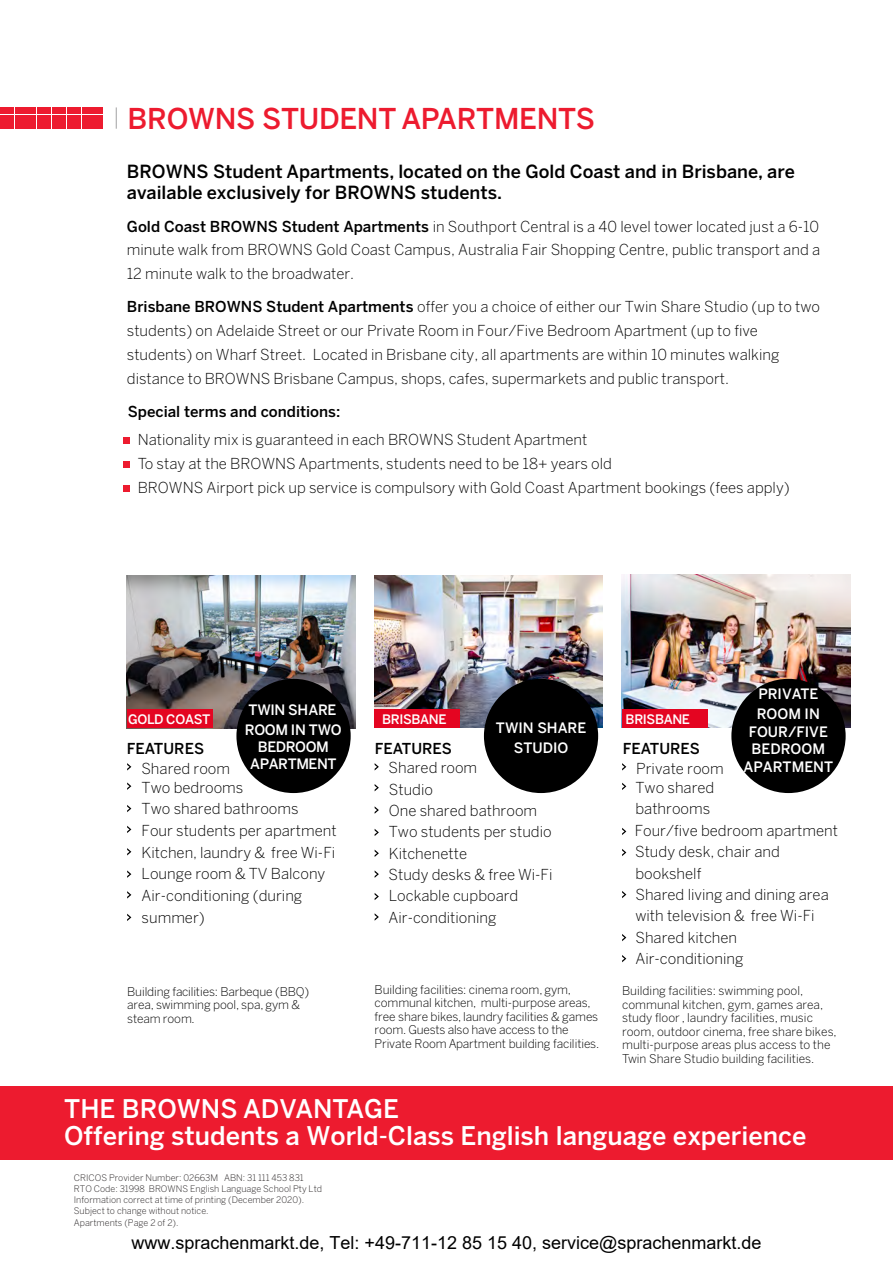
<style>
.page{position:relative;width:893px;height:1263px;background:#fff}
.page>*{position:absolute;margin:0;border:0;box-sizing:border-box;transform-origin:0 0}
.t1{font:500 28.5px "Benton Sans";letter-spacing:-.01em;color:#ed1b2f}
.t2{font:500 25.5px/27.2px "Benton Sans";color:#fff}
.t3{font:500 18px/21.6px "Benton Sans";color:#000}
.t4{font:18px "Arial";color:#000}
.t5{font:300 15px/21.3px "Benton Sans";color:#000}
.t6{font:500 15px "Benton Sans";color:#000}
.t7{font:500 14.25px/17.7px "Benton Sans";color:#fff;text-align:center}
.t8{font:500 14.25px/19.8px "Benton Sans";letter-spacing:-.03em;color:#fff}
.t9{font:500 13.05px "Benton Sans";letter-spacing:-.03em;color:#fff}
.t10{font:300 12px/13.5px "Benton Sans";letter-spacing:-.01em;color:#000}
.t11{font:300 9px/11.2px "Benton Sans";color:#231f20}
.s1{font-weight:500}
</style>
<div class="page">
<img style="left:622px;top:575px;width:229px;height:152px">
<img style="left:374px;top:575px;width:228px;height:152px">
<img style="left:127px;top:575px;width:229px;height:153px">
<div style="left:236px;top:679px;width:115px;height:114px;background:#000;border-radius:50%"></div>
<div style="left:484px;top:679px;width:114px;height:114px;background:#000;border-radius:50%"></div>
<div style="left:731px;top:679px;width:115px;height:114px;background:#000;border-radius:50%"></div>
<svg style="left:127px;top:763px;width:4px;height:7px"></svg>
<svg style="left:127px;top:782px;width:4px;height:8px"></svg>
<svg style="left:127px;top:805px;width:4px;height:7px"></svg>
<svg style="left:127px;top:826px;width:4px;height:7px"></svg>
<svg style="left:127px;top:848px;width:4px;height:7px"></svg>
<svg style="left:127px;top:870px;width:4px;height:8px"></svg>
<svg style="left:127px;top:891px;width:4px;height:7px"></svg>
<svg style="left:127px;top:914px;width:4px;height:7px"></svg>
<svg style="left:375px;top:763px;width:4px;height:7px"></svg>
<svg style="left:375px;top:784px;width:4px;height:7px"></svg>
<svg style="left:375px;top:806px;width:4px;height:8px"></svg>
<svg style="left:375px;top:829px;width:4px;height:7px"></svg>
<svg style="left:375px;top:850px;width:4px;height:7px"></svg>
<svg style="left:375px;top:871px;width:4px;height:7px"></svg>
<svg style="left:375px;top:893px;width:4px;height:7px"></svg>
<svg style="left:375px;top:913px;width:4px;height:8px"></svg>
<svg style="left:622px;top:763px;width:4px;height:7px"></svg>
<svg style="left:622px;top:783px;width:4px;height:7px"></svg>
<svg style="left:622px;top:828px;width:4px;height:7px"></svg>
<svg style="left:622px;top:849px;width:4px;height:7px"></svg>
<svg style="left:622px;top:891px;width:4px;height:7px"></svg>
<svg style="left:622px;top:934px;width:4px;height:7px"></svg>
<svg style="left:622px;top:955px;width:4px;height:7px"></svg>
<div style="left:127px;top:710px;width:86px;height:18px;background:#e40521"></div>
<div style="left:375px;top:710px;width:85px;height:18px;background:#e40521"></div>
<div style="left:622px;top:710px;width:86px;height:18px;background:#e40521"></div>
<div style="left:89px;top:107px;width:7px;height:7px;background:#ed1b2f"></div>
<div style="left:97px;top:107px;width:6px;height:7px;background:#ed1b2f"></div>
<div style="left:89px;top:115px;width:7px;height:6px;background:#ed1b2f"></div>
<div style="left:89px;top:122px;width:7px;height:7px;background:#ed1b2f"></div>
<svg style="left:97px;top:115px;width:6px;height:6px"></svg>
<div style="left:97px;top:122px;width:6px;height:7px;background:#ed1b2f"></div>
<div style="left:82px;top:107px;width:6px;height:7px;background:#ed1b2f"></div>
<svg style="left:82px;top:115px;width:6px;height:6px"></svg>
<div style="left:82px;top:122px;width:6px;height:7px;background:#ed1b2f"></div>
<div style="left:74px;top:107px;width:7px;height:7px;background:#ed1b2f"></div>
<div style="left:74px;top:115px;width:7px;height:6px;background:#ed1b2f"></div>
<div style="left:74px;top:122px;width:7px;height:7px;background:#ed1b2f"></div>
<div style="left:67px;top:107px;width:6px;height:7px;background:#ed1b2f"></div>
<div style="left:67px;top:122px;width:6px;height:7px;background:#ed1b2f"></div>
<div style="left:60px;top:107px;width:6px;height:7px;background:#ed1b2f"></div>
<div style="left:60px;top:122px;width:6px;height:7px;background:#ed1b2f"></div>
<div style="left:52px;top:107px;width:6px;height:7px;background:#ed1b2f"></div>
<div style="left:52px;top:122px;width:6px;height:7px;background:#ed1b2f"></div>
<div style="left:45px;top:107px;width:6px;height:7px;background:#ed1b2f"></div>
<div style="left:37px;top:107px;width:7px;height:7px;background:#ed1b2f"></div>
<div style="left:30px;top:107px;width:6px;height:7px;background:#ed1b2f"></div>
<div style="left:22px;top:107px;width:7px;height:7px;background:#ed1b2f"></div>
<div style="left:15px;top:107px;width:6px;height:7px;background:#ed1b2f"></div>
<div style="left:7px;top:107px;width:7px;height:7px;background:#ed1b2f"></div>
<div style="left:0;top:107px;width:6px;height:7px;background:#ed1b2f"></div>
<svg style="left:45px;top:115px;width:28px;height:6px"></svg>
<div style="left:37px;top:115px;width:7px;height:6px;background:#ed1b2f"></div>
<svg style="left:30px;top:115px;width:6px;height:6px"></svg>
<div style="left:22px;top:115px;width:7px;height:6px;background:#ed1b2f"></div>
<svg style="left:15px;top:115px;width:6px;height:6px"></svg>
<div style="left:7px;top:115px;width:7px;height:6px;background:#ed1b2f"></div>
<svg style="left:0;top:115px;width:6px;height:6px"></svg>
<div style="left:45px;top:122px;width:6px;height:7px;background:#ed1b2f"></div>
<div style="left:37px;top:122px;width:7px;height:7px;background:#ed1b2f"></div>
<div style="left:30px;top:122px;width:6px;height:7px;background:#ed1b2f"></div>
<div style="left:22px;top:122px;width:7px;height:7px;background:#ed1b2f"></div>
<div style="left:15px;top:122px;width:6px;height:7px;background:#ed1b2f"></div>
<div style="left:7px;top:122px;width:7px;height:7px;background:#ed1b2f"></div>
<div style="left:0;top:122px;width:6px;height:7px;background:#ed1b2f"></div>
<svg style="left:116px;top:107px;width:1px;height:22px"></svg>
<div style="left:123px;top:437px;width:7px;height:6px;background:#ed1b2f"></div>
<div style="left:123px;top:461px;width:7px;height:6px;background:#ed1b2f"></div>
<div style="left:123px;top:485px;width:7px;height:6px;background:#ed1b2f"></div>
<div style="left:0;top:1086px;width:893px;height:74px;background:#ed1b2f"></div>
<h1 class="t1" style="left:128px;top:101px;width:469px">BROWNS STUDENT APARTMENTS</h1>
<p class="t3" style="left:127px;top:160px;width:670px">BROWNS Student Apartments, located on the Gold Coast and in Brisbane, are available exclusively for BROWNS students.</p>
<p class="t5" style="left:127px;top:214px;width:695px;line-height:23.9px;text-align:justify"><span class="s1">Gold Coast BROWNS Student Apartments</span> in Southport Central is a 40 level tower located just a 6-10 minute walk from BROWNS Gold Coast Campus, Australia Fair Shopping Centre, public transport and a 12 minute walk to the broadwater.</p>
<p class="t5" style="left:127px;top:295px;width:695px;line-height:24px"><span class="s1">Brisbane BROWNS Student Apartments</span> offer you a choice of either our Twin Share Studio (up to two students) on Adelaide Street or our Private Room in Four/Five Bedroom Apartment (up to five students) on Wharf Street. Located in Brisbane city, all apartments are within 10 minutes walking distance to BROWNS Brisbane Campus, shops, cafes, supermarkets and public transport.</p>
<p class="t6" style="left:128px;top:403px;width:214px">Special terms and conditions:</p>
<p class="t5" style="left:138px;top:428px;width:653px;line-height:23.9px">Nationality mix is guaranteed in each BROWNS Student Apartment<br>To stay at the BROWNS Apartments, students need to be 18+ years old<br>BROWNS Airport pick up service is compulsory with Gold Coast Apartment bookings (fees apply)</p>
<p class="t7" style="left:757px;top:684px;width:65px;line-height:20px;text-align:left">PRIVATE<br>ROOM IN</p>
<p class="t7" style="left:743px;top:722px;width:91px">FOUR/FIVE<br>BEDROOM<br>APARTMENT</p>
<p class="t8" style="left:245px;top:700px;width:98px">TWIN SHARE<br>ROOM IN TWO</p>
<p class="t8" style="left:250px;top:738px;width:88px;line-height:17.1px;text-align:center">BEDROOM<br>APARTMENT</p>
<p class="t9" style="left:128px;top:712px;width:84px">GOLD COAST</p>
<p class="t9" style="left:382px;top:712px;width:66px">BRISBANE</p>
<p class="t9" style="left:626px;top:712px;width:66px">BRISBANE</p>
<p class="t7" style="left:496px;top:718px;width:92px;line-height:19.5px">TWIN SHARE<br>STUDIO</p>
<p class="t6" style="left:623px;top:739px;width:79px">FEATURES</p>
<p class="t5" style="left:635px;top:759px;width:90px;line-height:18.9px">Private room<br>Two shared</p>
<p class="t5" style="left:635px;top:798px;width:205px">bathrooms<br>Four/five bedroom apartment<br>Study desk, chair and bookshelf<br>Shared living and dining area with television &amp; free Wi-Fi<br>Shared kitchen<br>Air-conditioning</p>
<p class="t10" style="left:622px;top:984px;width:216px">Building facilities: swimming pool, communal kitchen, gym, games area, study floor , laundry facilities, music room, outdoor cinema, free share bikes, multi-purpose areas plus access to the Twin Share Studio building facilities.</p>
<p class="t6" style="left:127px;top:739px;width:79px">FEATURES</p>
<p class="t5" style="left:141px;top:759px;width:103px;line-height:18.9px">Shared room<br>Two bedrooms</p>
<p class="t5" style="left:142px;top:798px;width:196px">Two shared bathrooms<br>Four students per apartment<br>Kitchen, laundry &amp; free Wi-Fi<br>Lounge room &amp; TV Balcony<br>Air-conditioning (during summer)</p>
<p class="t6" style="left:375px;top:739px;width:79px">FEATURES</p>
<p class="t5" style="left:388px;top:757px;width:165px">Shared room<br>Studio<br>One shared bathroom<br>Two students per studio<br>Kitchenette<br>Study desks &amp; free Wi-Fi<br>Lockable cupboard<br>Air-conditioning</p>
<p class="t10" style="left:375px;top:983px;width:226px">Building facilities: cinema room, gym, communal kitchen, multi-purpose areas, free share bikes, laundry facilities &amp; games room. Guests also have access to the Private Room Apartment building facilities.</p>
<p class="t10" style="left:127px;top:984px;width:184px">Building facilities: Barbeque (BBQ) area, swimming pool, spa, gym &amp; steam room.</p>
<h2 class="t2" style="left:64px;top:1095px;width:744px">THE BROWNS ADVANTAGE<br>Offering students a World-Class English language experience</h2>
<p class="t11" style="left:74px;top:1172px;width:250px">CRICOS Provider Number: 02663M ABN: 31 111 453 831<br>RTO Code: 31998 BROWNS English Language School Pty Ltd Information correct at time of printing (December 2020).<br>Subject to change without notice.<br>Apartments (Page 2 of 2).</p>
<p class="t4" style="left:131px;top:1230px;width:632px">www.sprachenmarkt.de, Tel: +49-711-12 85 15 40, service@sprachenmarkt.de</p>
</div>
